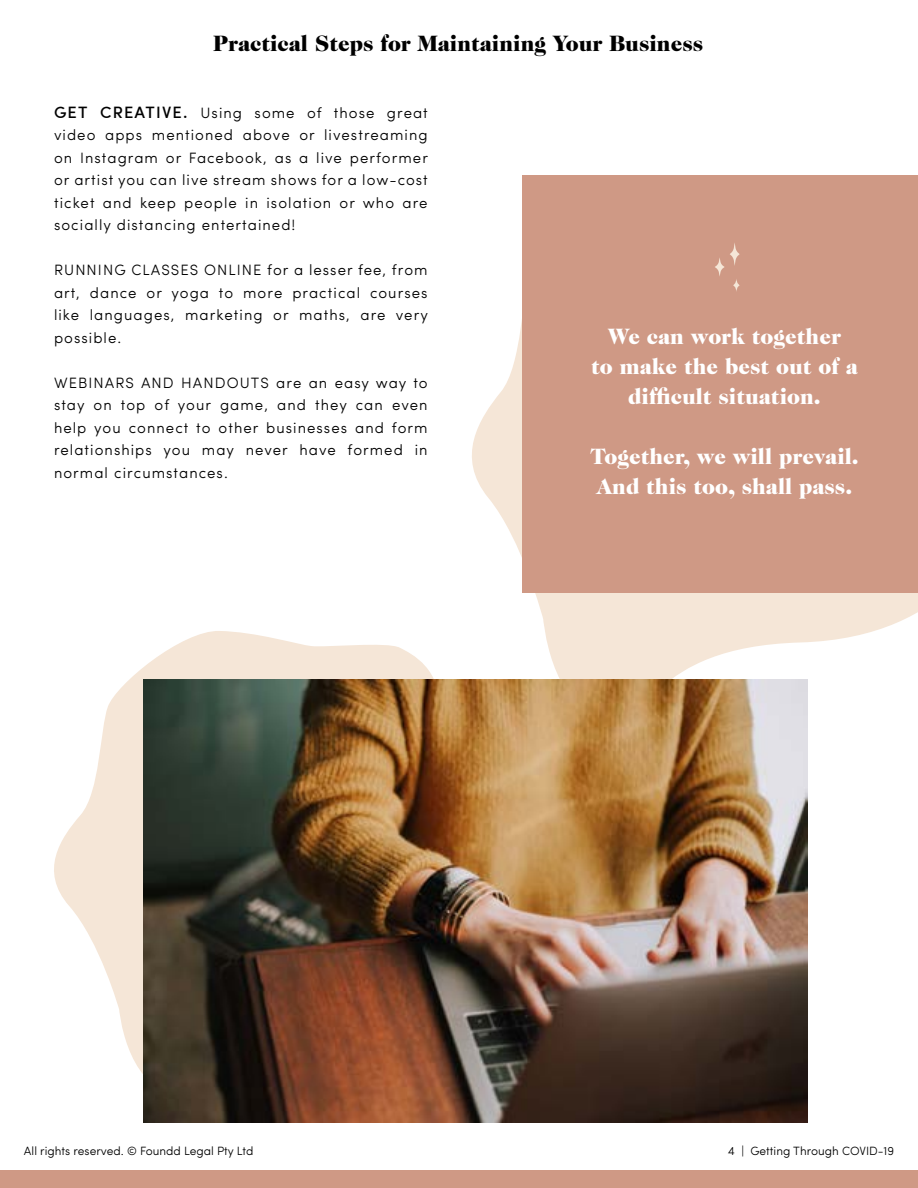
<style>
.page{position:relative;width:918px;height:1188px;background:#fff}
.page>*{position:absolute;margin:0;border:0;box-sizing:border-box;transform-origin:0 0}
.t1{font:900 22.5px/30px "Caslon 224 Std";color:#fff;text-align:center}
.t2{font:900 22.5px "Caslon 224 Std";color:#000}
.t3{font:300 15px/22.5px "Sofia Pro";letter-spacing:.07em;color:#000;text-align:justify}
.t4{font:300 12px "Sofia Pro";color:#000}
.s1{font-weight:500;font-size:16.5px}
</style>
<div class="page">
<svg style="left:472px;top:320px;width:446px;height:411px;fill:#f5e6d7"></svg>
<svg style="left:54px;top:630px;width:528px;height:444px"></svg>
<img style="left:143px;top:680px;width:664px;height:442px">
<div style="left:522px;top:176px;width:396px;height:417px;background:#cf9985"></div>
<div style="left:0;top:1170px;width:918px;height:18px;background:#cf9985"></div>
<svg style="left:715px;top:243px;width:25px;height:48px"></svg>
<h1 class="t2" style="left:213px;top:30px;width:492px">Practical Steps for Maintaining Your Business</h1>
<p class="t3" style="left:54px;top:100px;width:376px"><span class="s1">GET CREATIVE.</span> Using some of those great video apps mentioned above or livestreaming on Instagram or Facebook, as a live performer or artist you can live stream shows for a low-cost ticket and keep people in isolation or who are socially distancing entertained!</p>
<p class="t3" style="left:54px;top:258px;width:375px">RUNNING CLASSES ONLINE for a lesser fee, from art, dance or yoga to more practical courses like languages, marketing or maths, are very possible.</p>
<p class="t3" style="left:54px;top:370px;width:375px">WEBINARS AND HANDOUTS are an easy way to stay on top of your game, and they can even help you connect to other businesses and form relationships you may never have formed in normal circumstances.</p>
<h1 class="t1" style="left:591px;top:321px;width:268px">We can work together<br>to make the best out of a difficult situation.</h1>
<h1 class="t1" style="left:590px;top:441px;width:270px;text-align:left">Together, we will prevail.<br>And this too, shall pass.</h1>
<p class="t4" style="left:24px;top:1142px;width:231px">All rights reserved. © Foundd Legal Pty Ltd</p>
<p class="t4" style="left:728px;top:1142px;width:168px">4 | Getting Through COVID-19</p>
</div>
